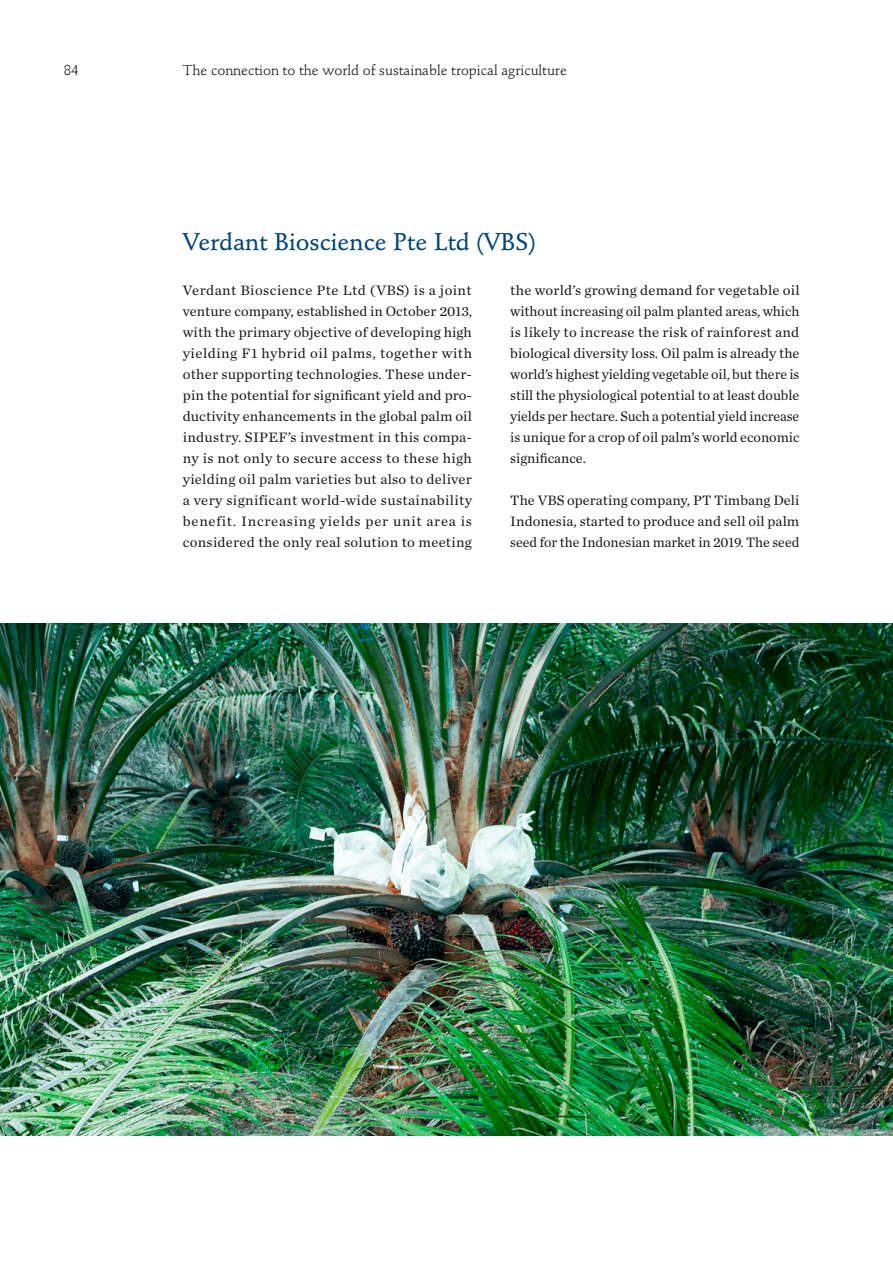
<style>
.page{position:relative;width:893px;height:1263px;background:#fff}
.page>*{position:absolute;margin:0;border:0;box-sizing:border-box;transform-origin:0 0}
.t1{font:500 24px "Stempel Schneidler Std";color:#004473}
.t2{font:14.25px/21px "Chronicle Text G1";letter-spacing:.005em;color:#181716;text-align:justify}
.t3{font:14.25px "Stempel Schneidler Std";color:#181716}
</style>
<div class="page">
<img style="left:0;top:624px;width:893px;height:512px">
<p class="t3" style="left:64px;top:61px;width:16px">84</p>
<p class="t3" style="left:183px;top:61px;width:385px">The connection to the world of sustainable tropical agriculture</p>
<h1 class="t1" style="left:183px;top:227px;width:355px">Verdant Bioscience Pte Ltd (VBS)</h1>
<p class="t2" style="left:183px;top:279px;width:291px">Verdant Bioscience Pte Ltd (VBS) is a joint venture company, established in October 2013, with the primary objective of developing high yielding F1 hybrid oil palms, together with other supporting technologies. These under&shy;pin the potential for significant yield and pro&shy;ductivity enhancements in the global palm oil industry. SIPEF’s investment in this compa&shy;ny is not only to secure access to these high yielding oil palm varieties but also to deliver a very significant world-wide sustainability benefit. Increasing yields per unit area is considered the only real solution to meeting</p>
<p class="t2" style="left:510px;top:279px;width:291px">the world’s growing demand for vegetable oil without increasing oil palm planted areas, which is likely to increase the risk of rainforest and biological diversity loss. Oil palm is already the world’s highest yielding vegetable oil, but there is still the physiological potential to at least double yields per hectare. Such a potential yield increase is unique for a crop of oil palm’s world economic significance.</p>
<p class="t2" style="left:510px;top:489px;width:291px">The VBS operating company, PT Timbang Deli Indonesia, started to produce and sell oil palm seed for the Indonesian market in 2019. The seed</p>
</div>
